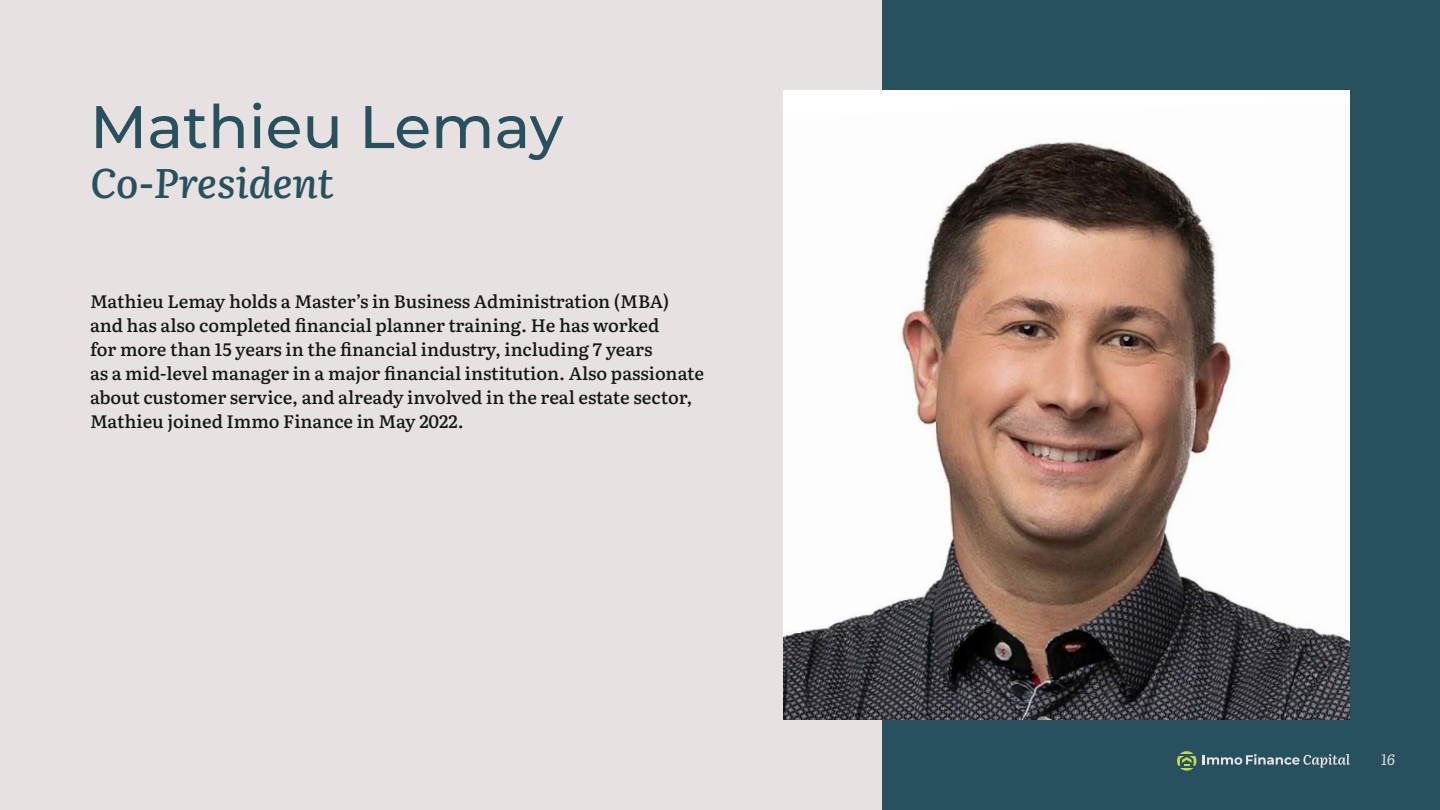
<style>
.page{position:relative;width:1440px;height:810px;background:#e7e2e1}
.page>*{position:absolute;margin:0;border:0;box-sizing:border-box;transform-origin:0 0}
.t1{font:100 60px "Montserrat";color:#28515f}
.t2{font:italic 500 41.25px "Literata";color:#28515f}
.t3{font:500 18px/24px "Literata";letter-spacing:-.005em;color:#131715}
.t4{font:italic 15px "Literata";color:#e7e2e1}
</style>
<div class="page">
<div style="left:882px;top:0;width:558px;height:810px;background:#28515f"></div>
<svg style="left:1203px;top:754px;width:147px;height:14px"></svg>
<img style="left:783px;top:101px;width:567px;height:619px">
<svg style="left:1177px;top:751px;width:19px;height:20px"></svg>
<svg style="left:1182px;top:757px;width:10px;height:9px"></svg>
<h1 class="t1" style="left:90px;top:87px;width:475px">Mathieu Lemay</h1>
<h2 class="t2" style="left:90px;top:150px;width:246px">Co-President</h2>
<p class="t3" style="left:90px;top:288px;width:616px">Mathieu Lemay holds a Master’s in Business Administration (MBA) and has also completed financial planner training. He has worked<br>for more than 15 years in the financial industry, including 7 years<br>as a mid-level manager in a major financial institution. Also passionate about customer service, and already involved in the real estate sector, Mathieu joined Immo Finance in May 2022.</p>
<p class="t4" style="left:1381px;top:748px;width:15px">16</p>
</div>
